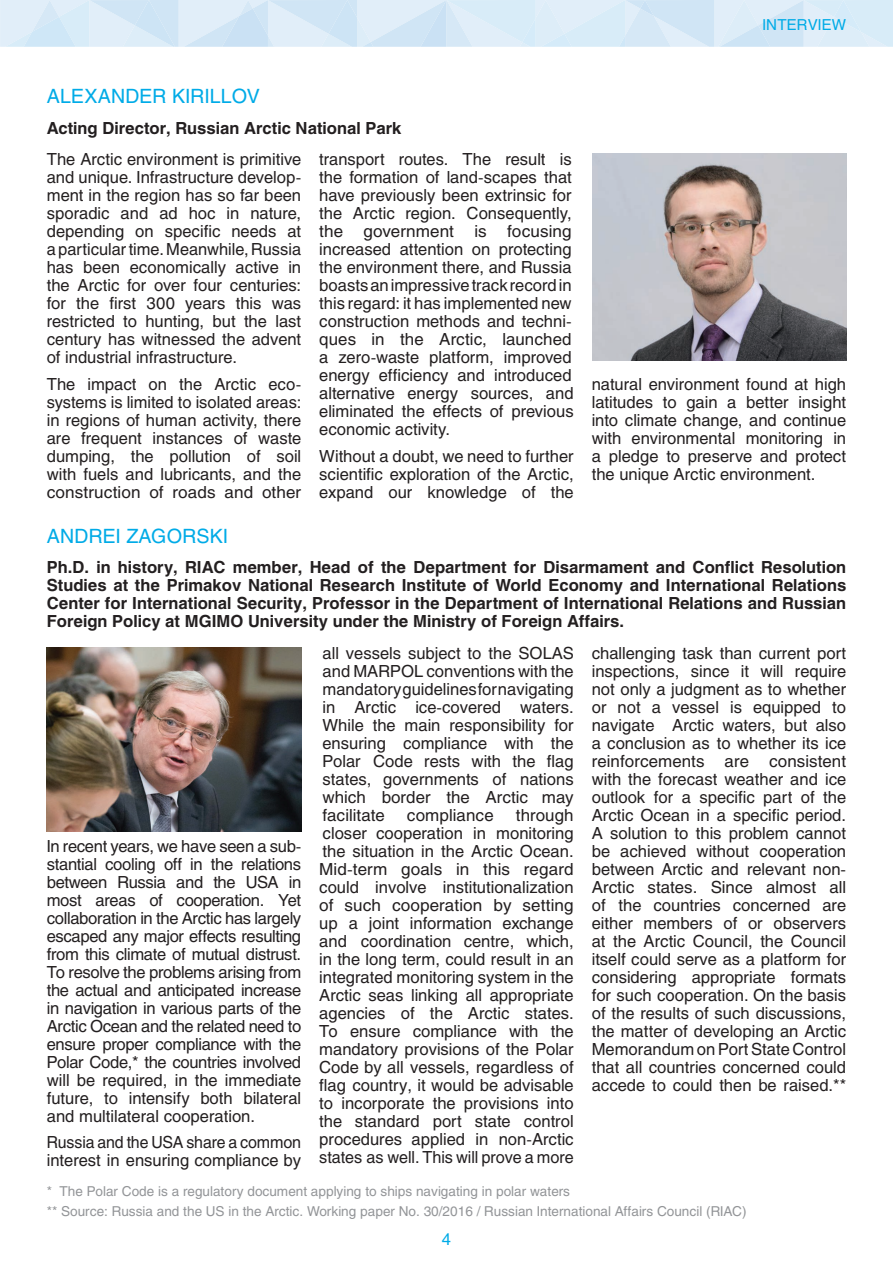
<style>
.page{position:relative;width:893px;height:1263px;background:#fff}
.page>*{position:absolute;margin:0;border:0;box-sizing:border-box;transform-origin:0 0}
.t1{font:19.5px "Helios";letter-spacing:.01em;color:#00abe7}
.t2{font:16.5px/18px "Helios";color:#231f20;text-align:justify}
.t3{font:700 16.5px/18px "Helios";color:#231f20;text-align:justify}
.t4{font:16.5px/18px "Helios";color:#231f20;scale:.96 1}
.t5{font:16.5px "Helios";color:#00abe7}
.t6{font:15px "Helios";color:#00abe7}
.t7{font:13.5px/20.4px "Helios";color:#939598}
</style>
<div class="page">
<svg style="left:0;top:0;width:893px;height:47px;background:#d9eaf7"></svg>
<img style="left:47px;top:647px;width:254px;height:184px">
<img style="left:593px;top:153px;width:253px;height:208px">
<p class="t6" style="left:762px;top:15px;width:85px">INTERVIEW</p>
<p class="t1" style="left:47px;top:84px;width:214px">ALEXANDER KIRILLOV</p>
<p class="t3" style="left:47px;top:119px;width:356px">Acting Director, Russian Arctic National Park</p>
<p class="t2" style="left:47px;top:150px;width:256px">The Arctic environment is primitive and unique. Infrastructure develop&shy;ment in the region has so far been sporadic and ad hoc in nature, depending on specific needs at a particular time. Meanwhile, Russia has been economically active in the Arctic for over four centuries: for the first 300 years this was restricted to hunting, but the last century has witnessed the advent of industrial infrastructure.</p>
<p class="t2" style="left:47px;top:375px;width:256px">The impact on the Arctic eco&shy;systems is limited to isolated areas: in regions of human activity, there are frequent instances of waste dumping, the pollution of soil with fuels and lubricants, and the construction of roads and other</p>
<p class="t2" style="left:319px;top:150px;width:256px;text-align:left">transport routes. The result is the formation of land-scapes that have previously been extrinsic for the Arctic region. Consequently, the government is focusing increased attention on protecting the environment there, and Russia boasts an impressive track record in this regard: it has implemented new construction methods and techni&shy;ques in the Arctic, launched a zero-waste platform, improved energy efficiency and introduced alternative energy sources, and eliminated the effects of previous economic activity.</p>
<p class="t2" style="left:319px;top:447px;width:256px">Without a doubt, we need to further scientific exploration of the Arctic, expand our knowledge of the</p>
<p class="t2" style="left:592px;top:374px;width:256px">natural environment found at high latitudes to gain a better insight into climate change, and continue with environmental monitoring in a pledge to preserve and protect the unique Arctic environment.</p>
<p class="t1" style="left:47px;top:523px;width:183px">ANDREI ZAGORSKI</p>
<p class="t3" style="left:47px;top:558px;width:801px">Ph.D. in history, RIAC member, Head of the Department for Disarmament and Conflict Resolution Studies at the Primakov National Research Institute of World Economy and International Relations Center for International Security, Professor in the Department of International Relations and Russian Foreign Policy at MGIMO University under the Ministry of Foreign Affairs.</p>
<p class="t2" style="left:47px;top:836px;width:256px">In recent years, we have seen a sub&shy;stantial cooling off in the relations between Russia and the USA in most areas of cooperation. Yet collaboration in the Arctic has largely escaped any major effects resulting from this climate of mutual distrust.<br>To resolve the problems arising from the actual and anticipated increase in navigation in various parts of the Arctic Ocean and the related need to ensure proper compliance with the Polar Code,* the countries involved will be required, in the immediate future, to intensify both bilateral and multilateral cooperation.</p>
<p class="t4" style="left:47px;top:1133px;width:267px">Russia and the USA share a common interest in ensuring compliance by</p>
<p class="t2" style="left:322px;top:644px;width:253px">all vessels subject to the SOLAS and MARPOL conventions with the mandatory guidelines for navigating in Arctic ice-covered waters.<br>While the main responsibility for ensuring compliance with the Polar Code rests with the flag states, governments of nations which border the Arctic may facilitate</p>
<p class="t2" style="left:319px;top:806px;width:256px;text-indent:197px">through closer cooperation in monitoring the situation in the Arctic Ocean.<br>Mid-term goals in this regard could involve institutionalization of such cooperation by setting up a joint information exchange and coordination centre, which, in the long term, could result in an integrated monitoring system in the Arctic seas linking all appropriate agencies of the Arctic states.<br>To ensure compliance with the mandatory provisions of the Polar Code by all vessels, regardless of flag country, it would be advisable to incorporate the provisions into the standard port state control procedures applied in non-Arctic states as well. This will prove a more</p>
<p class="t2" style="left:407px;top:806px;width:88px">compliance</p>
<p class="t2" style="left:592px;top:644px;width:256px">challenging task than current port inspections, since it will require not only a judgment as to whether or not a vessel is equipped to navigate Arctic waters, but also a conclusion as to whether its ice reinforcements are consistent with the forecast weather and ice outlook for a specific part of the Arctic Ocean in a specific period.<br>A solution to this problem cannot be achieved without cooperation between Arctic and relevant non-Arctic states. Since almost all of the countries concerned are either members of or observers at the Arctic Council, the Council itself could serve as a platform for considering appropriate formats for such cooperation. On the basis of the results of such discussions, the matter of developing an Arctic Memorandum on Port State Control that all countries concerned could accede to could then be raised.**</p>
<p class="t7" style="left:47px;top:1180px;width:701px">* The Polar Code is a regulatory document applying to ships navigating in polar waters<br>** Source: Russia and the US in the Arctic. Working paper No. 30/2016 / Russian International Affairs Council (RIAC)</p>
<p class="t5" style="left:442px;top:1229px;width:11px">4</p>
</div>
